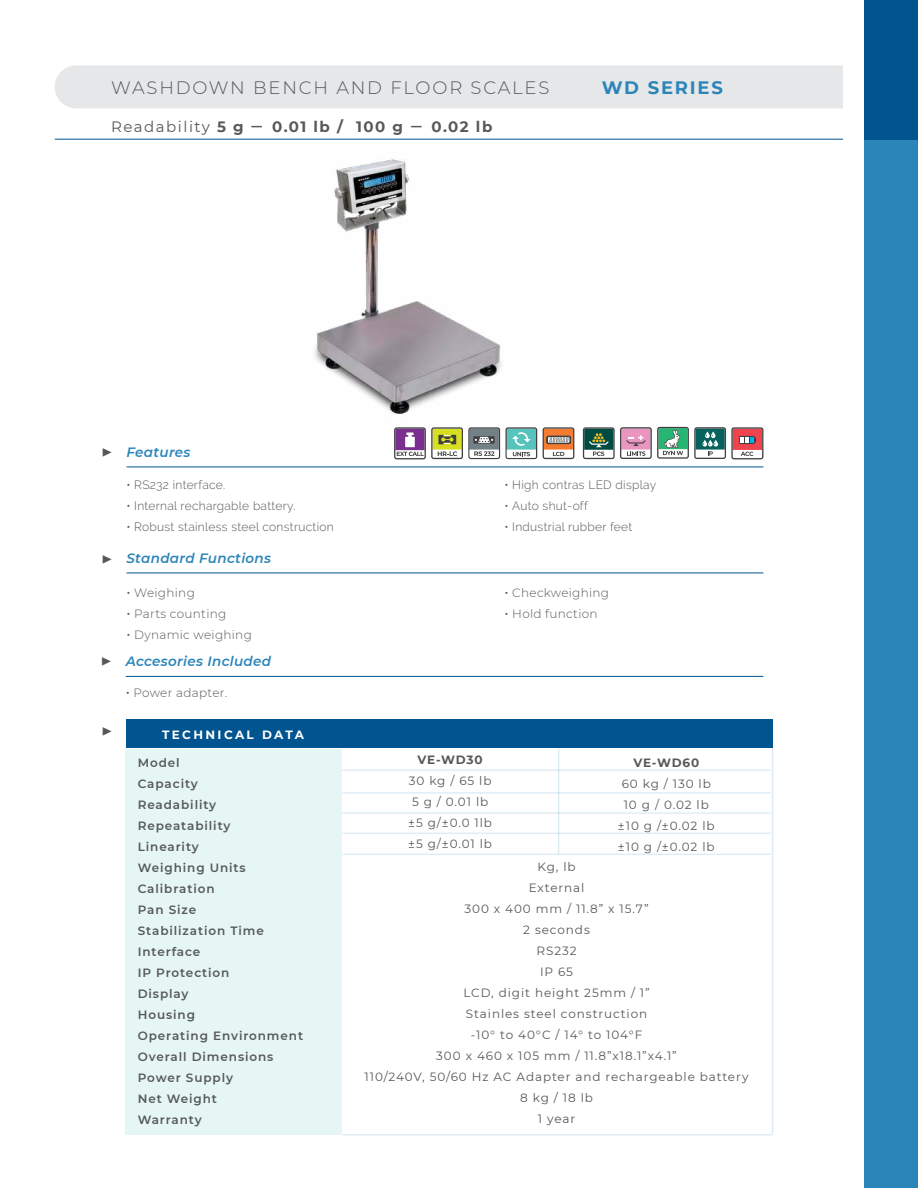
<style>
.page{position:relative;width:918px;height:1188px;background:#fff}
.page>*{position:absolute;margin:0;border:0;box-sizing:border-box;transform-origin:0 0}
.t1{font:300 18px "Montserrat";letter-spacing:.1em;color:#57585a}
.t2{font:700 18px "Montserrat";letter-spacing:.1em;color:#2b85b9}
.t3{font:18px "Minion Pro";color:#57585a}
.t4{font:700 15px "Montserrat";letter-spacing:.1em;color:#57585a}
.t5{font:italic 600 13.5px "Montserrat";letter-spacing:.025em;color:#2b85b9}
.t6{font:12px/21px "Montserrat";letter-spacing:.075em;color:#57585a;text-align:center}
.t7{font:600 12px/21px "Montserrat";letter-spacing:.075em;color:#57585a}
.t8{font:300 12px "Raleway";letter-spacing:.025em;color:#57585a}
.t9{font:300 12px "Montserrat";letter-spacing:.025em;color:#57585a}
.t10{font:700 12px "Montserrat";letter-spacing:.06em;color:#57585a}
.t11{font:700 12px "Montserrat";letter-spacing:.2em;color:#fff}
.s1{font-weight:400}
.s2{font-family:"Minion Pro";font-weight:400;font-style:normal;font-size:18px;color:#57585a}
.s3{font-family:"Raleway"}
</style>
<div class="page">
<div style="left:55px;top:65px;width:808px;height:43px;background:#e6e7e8;border-radius:22px"></div>
<hr style="left:55px;top:139px;width:810px;height:1px;background:#00548f">
<div style="left:864px;top:140px;width:54px;height:1048px;background:#2b85b9"></div>
<div style="left:864px;top:0;width:54px;height:140px;background:#00548f"></div>
<div style="left:844px;top:1px;width:20px;height:1186px;background:#fff"></div>
<hr style="left:126px;top:676px;width:637px;height:1px;background:#00548f">
<hr style="left:127px;top:573px;width:636px;height:1px;background:#00548f">
<hr style="left:127px;top:467px;width:636px;height:1px;background:#00548f">
<hr style="left:772px;top:748px;width:1px;height:386px;background:#2b85b9">
<hr style="left:342px;top:1134px;width:430px;height:1px;background:#2b85b9">
<hr style="left:343px;top:792px;width:428px;height:2px;background:#2b85b9">
<hr style="left:343px;top:812px;width:428px;height:2px;background:#2b85b9">
<hr style="left:343px;top:833px;width:428px;height:1px;background:#2b85b9">
<hr style="left:343px;top:854px;width:428px;height:1px;background:#2b85b9">
<hr style="left:343px;top:769px;width:428px;height:2px;background:#2b85b9">
<div style="left:126px;top:749px;width:216px;height:386px;background:#e5f6f5"></div>
<div style="left:126px;top:719px;width:647px;height:29px;background:#00548f"></div>
<hr style="left:558px;top:748px;width:1px;height:106px;background:#2b85b9">
<svg style="left:394px;top:427px;width:143px;height:32px"></svg>
<svg style="left:543px;top:427px;width:31px;height:32px"></svg>
<svg style="left:583px;top:427px;width:180px;height:32px"></svg>
<img style="left:314px;top:159px;width:189px;height:258px">
<h1 class="t1" style="left:111px;top:80px;width:440px">WASHDOWN BENCH AND FLOOR SCALES</h1>
<h1 class="t2" style="left:602px;top:79px;width:123px">WD SERIES</h1>
<p class="t4" style="left:111px;top:119px;width:383px"><span class="s1">Readability</span> 5 g ̶ 0.01 lb / 100 g ̶ 0.02 lb</p>
<p class="t5" style="left:101px;top:444px;width:91px"><span class="s2">▶</span> Features</p>
<p class="t8" style="left:126px;top:480px;width:100px">• RS232 interface.</p>
<p class="t8" style="left:504px;top:480px;width:153px">• High contras LED display</p>
<p class="t8" style="left:126px;top:501px;width:171px">• Internal rechargable battery.</p>
<p class="t8" style="left:504px;top:501px;width:85px">• Auto shut-off</p>
<p class="t8" style="left:126px;top:522px;width:209px">• Robust stainless steel construction</p>
<p class="t8" style="left:504px;top:522px;width:129px">• Industrial rubber feet</p>
<h1 class="t3" style="left:101px;top:547px;width:12px">▶</h1>
<p class="t5" style="left:126px;top:550px;width:146px">Standard Functions</p>
<p class="t9" style="left:126px;top:588px;width:70px"><span class="s3">•</span> Weighing</p>
<p class="t9" style="left:504px;top:588px;width:106px"><span class="s3">•</span> Checkweighing</p>
<p class="t9" style="left:126px;top:609px;width:101px"><span class="s3">•</span> Parts counting</p>
<p class="t9" style="left:504px;top:609px;width:95px"><span class="s3">•</span> Hold function</p>
<p class="t9" style="left:126px;top:630px;width:127px"><span class="s3">•</span> Dynamic weighing</p>
<h1 class="t3" style="left:101px;top:650px;width:12px">▶</h1>
<p class="t5" style="left:126px;top:654px;width:147px">Accesories Included</p>
<p class="t9" style="left:126px;top:688px;width:103px"><span class="s3">•</span> Power adapter.</p>
<h1 class="t3" style="left:101px;top:719px;width:12px">▶</h1>
<p class="t11" style="left:162px;top:729px;width:143px">TECHNICAL DATA</p>
<p class="t7" style="left:138px;top:753px;width:167px">Model<br>Capacity<br>Readability<br>Repeatability<br>Linearity<br>Weighing Units<br>Calibration<br>Pan Size<br>Stabilization Time<br>Interface<br>IP Protection<br>Display<br>Housing<br>Operating Environment<br>Overall Dimensions<br>Power Supply<br>Net Weight<br>Warranty</p>
<p class="t10" style="left:418px;top:754px;width:67px">VE-WD30</p>
<p class="t6" style="left:408px;top:771px;width:85px">30 kg / 65 lb<br>5 g / 0.01 lb ±5 g/±0.0 1lb ±5 g/±0.01 lb</p>
<p class="t10" style="left:633px;top:757px;width:67px">VE-WD60</p>
<p class="t6" style="left:618px;top:774px;width:98px">60 kg / 130 lb<br>10 g / 0.02 lb ±10 g /±0.02 lb ±10 g /±0.02 lb</p>
<p class="t6" style="left:365px;top:857px;width:385px">Kg, lb<br>External<br>300 x 400 mm / 11.8” x 15.7”<br>2 seconds<br>RS232<br>IP 65<br>LCD, digit height 25mm / 1”<br>Stainles steel construction<br>-10° to 40°C / 14° to 104°F<br>300 x 460 x 105 mm / 11.8”x18.1”x4.1”<br>110/240V, 50/60 Hz AC Adapter and rechargeable battery<br>8 kg / 18 lb<br>1 year</p>
</div>
